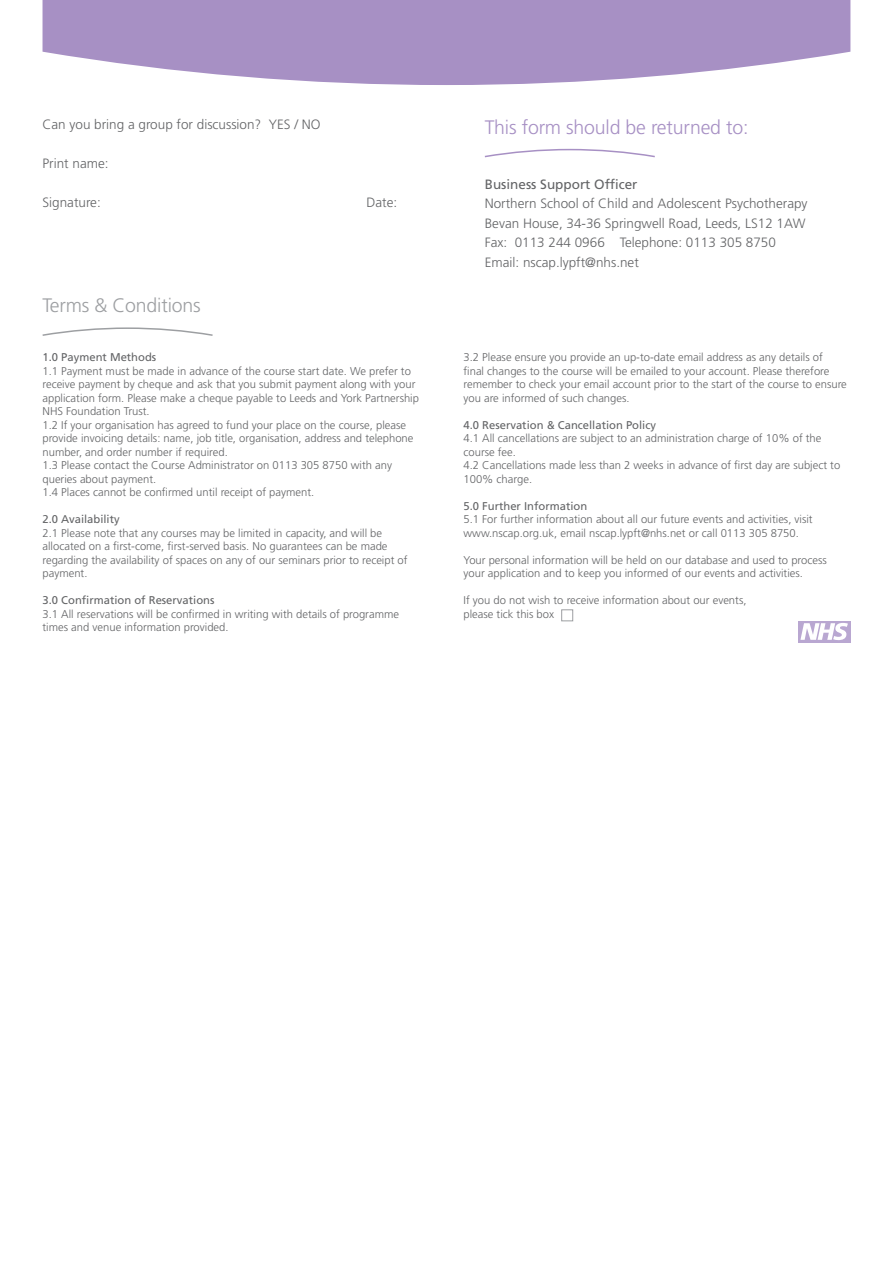
<style>
.page{position:relative;width:893px;height:1263px;background:#fff}
.page>*{position:absolute;margin:0;border:0;box-sizing:border-box;transform-origin:0 0}
.t1{font:300 19.5px "Frutiger LT Std";letter-spacing:-.01em;color:#a790c4}
.t2{font:300 19.5px "Frutiger LT Std";letter-spacing:-.01em;color:#9d9fa2}
.t3{font:300 13.5px/19.5px "Frutiger LT Std";color:#636466}
.t4{font:13.5px "Frutiger LT Std";color:#636466}
.t5{font:300 11.25px/13.5px "Frutiger LT Std";color:#636466}
.t6{font:11.25px "Frutiger LT Std";color:#636466}
</style>
<div class="page">
<svg style="left:43px;top:0;width:807px;height:85px;background:#b29ecb"></svg>
<svg style="left:484px;top:148px;width:171px;height:10px"></svg>
<svg style="left:42px;top:327px;width:171px;height:9px"></svg>
<div style="left:798px;top:621px;width:52px;height:21px;background:#b9a7d1"></div>
<svg style="left:800px;top:623px;width:48px;height:17px"></svg>
<div style="left:561px;top:609px;width:12px;height:12px;border:1px solid #9d9fa2"></div>
<p class="t3" style="left:43px;top:115px;width:280px">Can you bring a group for discussion? YES / NO</p>
<p class="t3" style="left:43px;top:154px;width:68px">Print name:</p>
<p class="t3" style="left:43px;top:193px;width:60px">Signature:</p>
<p class="t3" style="left:367px;top:193px;width:32px">Date:</p>
<h1 class="t2" style="left:43px;top:294px;width:160px">Terms &amp; Conditions</h1>
<p class="t6" style="left:43px;top:351px;width:115px">1.0 Payment Methods</p>
<p class="t5" style="left:43px;top:364px;width:378px">1.1 Payment must be made in advance of the course start date. We prefer to receive payment by cheque and ask that you submit payment along with your application form. Please make a cheque payable to Leeds and York Partnership NHS Foundation Trust.<br>1.2 If your organisation has agreed to fund your place on the course, please provide invoicing details: name, job title, organisation, address and telephone number, and order number if required.<br>1.3 Please contact the Course Administrator on 0113 305 8750 with any queries about payment.<br>1.4 Places cannot be confirmed until receipt of payment.</p>
<p class="t6" style="left:43px;top:513px;width:79px">2.0 Availability</p>
<p class="t5" style="left:43px;top:526px;width:367px">2.1 Please note that any courses may be limited in capacity, and will be allocated on a first-come, first-served basis. No guarantees can be made regarding the availability of spaces on any of our seminars prior to receipt of payment.</p>
<p class="t6" style="left:43px;top:594px;width:173px">3.0 Confirmation of Reservations</p>
<p class="t5" style="left:43px;top:607px;width:358px">3.1 All reservations will be confirmed in writing with details of programme times and venue information provided.</p>
<h1 class="t1" style="left:485px;top:116px;width:265px">This form should be returned to:</h1>
<p class="t4" style="left:485px;top:176px;width:154px">Business Support Officer</p>
<p class="t3" style="left:485px;top:194px;width:324px">Northern School of Child and Adolescent Psychotherapy Bevan House, 34-36 Springwell Road, Leeds, LS12 1AW Fax: 0113 244 0966 Telephone: 0113 305 8750<br>Email: nscap.lypft@nhs.net</p>
<p class="t5" style="left:463px;top:351px;width:385px">3.2 Please ensure you provide an up-to-date email address as any details of<br>final changes to the course will be emailed to your account. Please therefore remember to check your email account prior to the start of the course to ensure you are informed of such changes.</p>
<p class="t6" style="left:463px;top:418px;width:194px">4.0 Reservation &amp; Cancellation Policy</p>
<p class="t5" style="left:463px;top:432px;width:378px">4.1 All cancellations are subject to an administration charge of 10% of the course fee.<br>4.2 Cancellations made less than 2 weeks in advance of first day are subject to 100% charge.</p>
<p class="t6" style="left:463px;top:499px;width:125px">5.0 Further Information</p>
<p class="t5" style="left:463px;top:513px;width:351px">5.1 For further information about all our future events and activities, visit www.nscap.org.uk, email nscap.lypft@nhs.net or call 0113 305 8750.</p>
<p class="t5" style="left:463px;top:553px;width:365px">Your personal information will be held on our database and used to process your application and to keep you informed of our events and activities.</p>
<p class="t5" style="left:463px;top:594px;width:284px">If you do not wish to receive information about our events, please tick this box</p>
</div>
